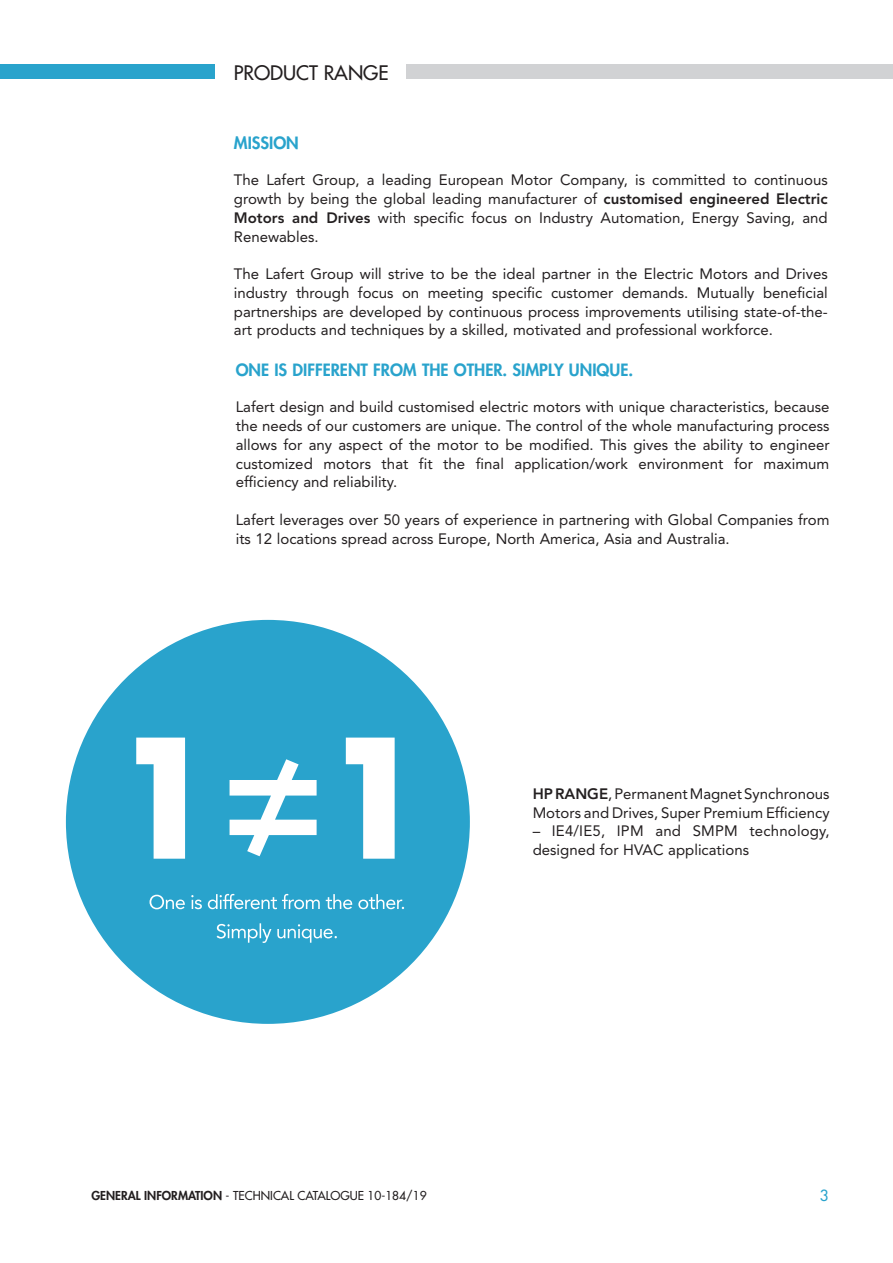
<style>
.page{position:relative;width:893px;height:1263px;background:#fff}
.page>*{position:absolute;margin:0;border:0;box-sizing:border-box;transform-origin:0 0}
.t1{font:500 19.5px "Futura Std";color:#231f20}
.t2{font:800 16.5px "Futura Std";color:#29a3cc}
.t3{font:15px/18.8px "Avenir LT Std";color:#231f20;text-align:justify}
.t4{font:500 15px "Futura Std";color:#29a3cc}
.t5{font:500 12px "Futura Std";color:#231f20}
.s1{font-weight:800}
</style>
<div class="page">
<div style="left:0;top:64px;width:215px;height:15px;background:#29a3cc"></div>
<div style="left:407px;top:64px;width:486px;height:15px;background:#d1d2d4"></div>
<div style="left:66px;top:620px;width:404px;height:404px;background:#29a3cc;border-radius:50%"></div>
<svg style="left:217px;top:923px;width:120px;height:20px"></svg>
<svg style="left:150px;top:894px;width:254px;height:15px"></svg>
<svg style="left:136px;top:737px;width:259px;height:122px"></svg>
<p class="t1" style="left:234px;top:60px;width:156px">PRODUCT RANGE</p>
<p class="t2" style="left:234px;top:132px;width:66px">MISSION</p>
<p class="t3" style="left:234px;top:171px;width:595px">The Lafert Group, a leading European Motor Company, is committed to continuous growth by being the global leading manufacturer of <span class="s1">customised engineered Electric Motors and Drives</span> with specific focus on Industry Automation, Energy Saving, and Renewables.</p>
<p class="t3" style="left:234px;top:265px;width:595px">The Lafert Group will strive to be the ideal partner in the Electric Motors and Drives industry through focus on meeting specific customer demands. Mutually beneficial partnerships are developed by continuous process improvements utilising state-of-the&shy;art products and techniques by a skilled, motivated and professional workforce.</p>
<p class="t2" style="left:236px;top:359px;width:399px">ONE IS DIFFERENT FROM THE OTHER. SIMPLY UNIQUE.</p>
<p class="t3" style="left:236px;top:398px;width:595px">Lafert design and build customised electric motors with unique characteristics, because the needs of our customers are unique. The control of the whole manufacturing process allows for any aspect of the motor to be modified. This gives the ability to engineer customized motors that fit the final application/work environment for maximum efficiency and reliability.</p>
<p class="t3" style="left:236px;top:510px;width:595px">Lafert leverages over 50 years of experience in partnering with Global Companies from its 12 locations spread across Europe, North America, Asia and Australia.</p>
<p class="t3" style="left:533px;top:784px;width:298px"><span class="s1">HP RANGE</span>, Permanent Magnet Synchronous<br>Motors and Drives, Super Premium Efficiency</p>
<p class="t3" style="left:533px;top:822px;width:299px">– IE4/IE5, IPM and SMPM technology, designed for HVAC applications</p>
<p class="t5" style="left:91px;top:1187px;width:337px"><span class="s1">GENERAL INFORMATION</span> - TECHNICAL CATALOGUE 10-184/19</p>
<p class="t4" style="left:820px;top:1185px;width:10px">3</p>
</div>
